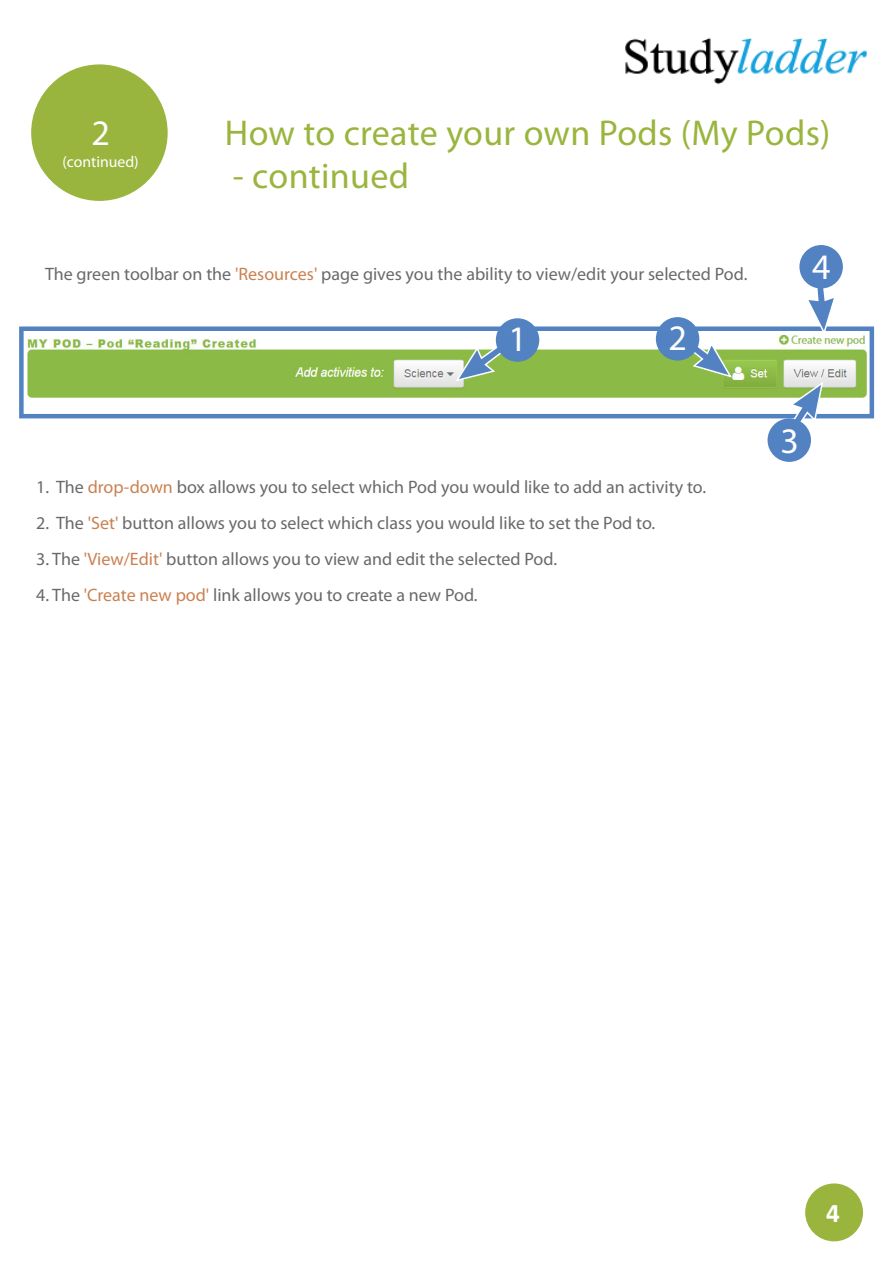
<style>
.page{position:relative;width:893px;height:1263px;background:#fff}
.page>*{position:absolute;margin:0;border:0;box-sizing:border-box;transform-origin:0 0}
.t1{font:36px "Myriad Pro";letter-spacing:.01em;color:#9ab53e}
.t2{font:36px "Myriad Pro";color:#fff}
.t3{font:700 27px "Calibri";color:#fff}
.t4{font:18px "Myriad Pro";color:#69696c}
.t5{font:15.75px "Myriad Pro";color:#fff}
.s1{color:#ca8151}
</style>
<div class="page">
<div style="left:805px;top:1183px;width:58px;height:58px;background:#9ab53e;border-radius:50%"></div>
<div style="left:31px;top:64px;width:137px;height:137px;background:#9ab53e;border-radius:50%"></div>
<img style="left:625px;top:37px;width:242px;height:48px">
<img style="left:27px;top:331px;width:840px;height:67px">
<div style="left:19px;top:326px;width:855px;height:92px;border:4px solid #5282c2"></div>
<svg style="left:455px;top:344px;width:51px;height:38px"></svg>
<div style="left:496px;top:318px;width:43px;height:44px;background:#5282c2;border-radius:50%"></div>
<svg style="left:684px;top:338px;width:48px;height:40px"></svg>
<div style="left:656px;top:317px;width:43px;height:44px;background:#5282c2;border-radius:50%"></div>
<svg style="left:787px;top:381px;width:37px;height:51px"></svg>
<div style="left:767px;top:418px;width:44px;height:44px;background:#5282c2;border-radius:50%"></div>
<svg style="left:804px;top:282px;width:33px;height:53px"></svg>
<div style="left:799px;top:245px;width:44px;height:43px;background:#5282c2;border-radius:50%"></div>
<p class="t2" style="left:91px;top:111px;width:20px">2</p>
<p class="t1" style="left:225px;top:111px;width:607px">How to create your own Pods (My Pods)</p>
<p class="t1" style="left:233px;top:154px;width:178px">- continued</p>
<p class="t5" style="left:62px;top:152px;width:78px">(continued)</p>
<p class="t4" style="left:45px;top:263px;width:704px">The green toolbar on the <span class="s1">'Resources'</span> page gives you the ability to view/edit your selected Pod.</p>
<p class="t2" style="left:509px;top:316px;width:20px">1</p>
<p class="t2" style="left:669px;top:315px;width:20px">2</p>
<p class="t4" style="left:36px;top:476px;width:671px">1. The <span class="s1">drop-down</span> box allows you to select which Pod you would like to add an activity to.</p>
<p class="t4" style="left:36px;top:512px;width:621px">2. The <span class="s1">'Set'</span> button allows you to select which class you would like to set the Pod to.</p>
<p class="t4" style="left:36px;top:548px;width:522px">3. The <span class="s1">'View/Edit'</span> button allows you to view and edit the selected Pod.</p>
<p class="t4" style="left:36px;top:584px;width:443px">4. The <span class="s1">'Create new pod'</span> link allows you to create a new Pod.</p>
<p class="t2" style="left:812px;top:245px;width:20px">4</p>
<p class="t2" style="left:780px;top:419px;width:20px">3</p>
<p class="t3" style="left:826px;top:1195px;width:15px">4</p>
</div>
